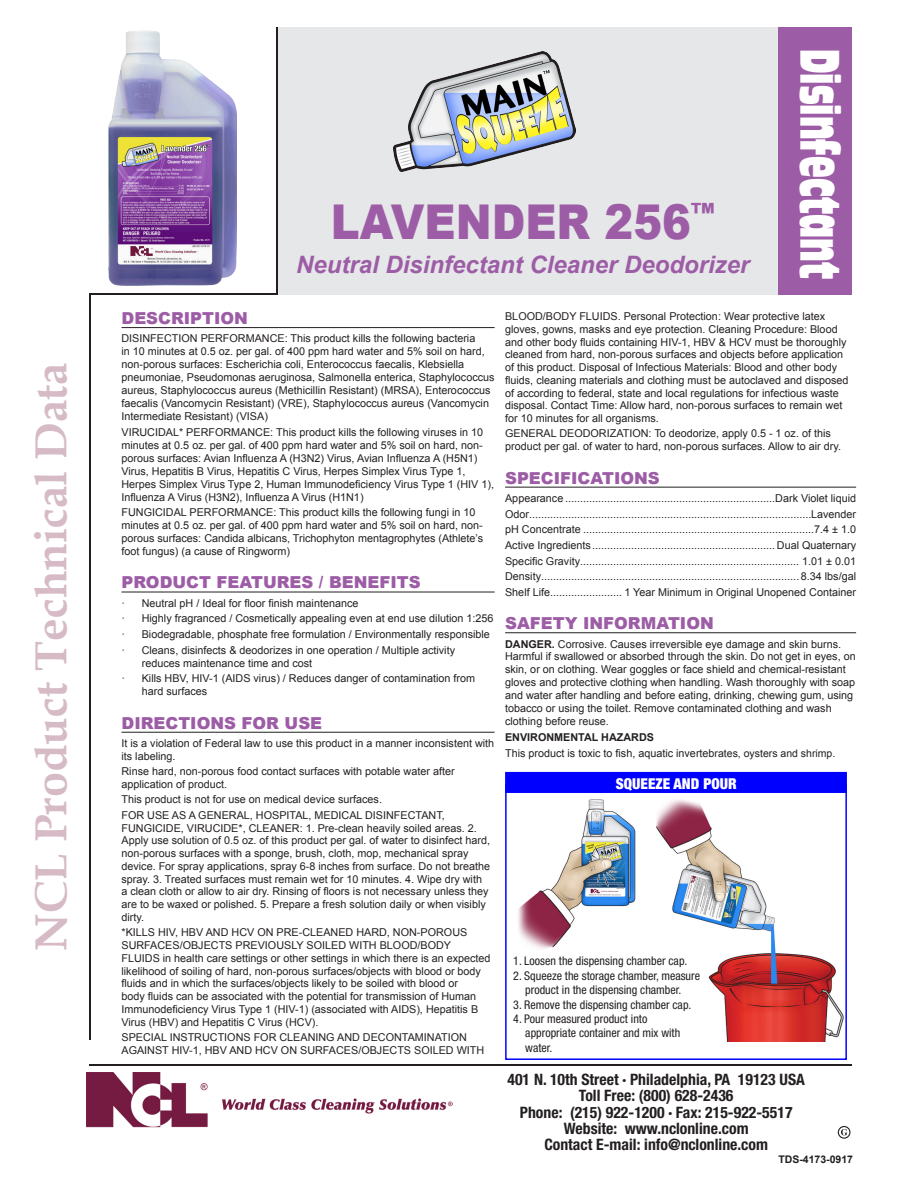
<style>
.page{position:relative;width:918px;height:1188px;background:#fff}
.page>*{position:absolute;margin:0;border:0;box-sizing:border-box;transform-origin:0 0}
.Body_Text{font:57.75px "Antique Oli Com";color:#fff;scale:.57 1}
.Product_Subtitle{font:900 48px "Arial";color:#9d5da6;scale:.9 1}
.Body_Text-2{font:700 45px "Book Antiqua";color:#d6bbc6}
.Product_Subtitle-2{font:italic 700 24px "Arial";color:#9d5da6}
.Section_Heading_Tiny{font:900 16.5px "Arial";color:#9d5da6}
.t1{font:700 condensed 15.75px "Helvetica Neue LT Std";color:#231f20}
.MSDS_-_Subtitle{font:900 condensed 15px "Helvetica Neue LT Std";color:#fff}
.MSDS_-_Subtitle-2{font:condensed 12px/14.4px "Helvetica Neue LT Std";color:#231f20;text-align:center}
.Body_Text_Small{font:10.8px/12.8px "Arial";color:#231f20}
.Specifications_Small{font:10.8px "Arial";color:#231f20}
.Bullet_Text_Small{font:10.8px/12.9px "Arial";color:#231f20}
.Body_Text_Small-2{font:700 10.8px "Arial";color:#231f20}
.Code_No{font:700 10.5px "Arial";color:#231f20}
.s1{font-weight:700}
.s2{font-size:10.5px}
</style>
<div class="page">
<div style="left:778px;top:27px;width:74px;height:268px;background:#9d5da6"></div>
<hr style="left:277px;top:27px;width:1px;height:268px;background:#231f20">
<hr style="left:89px;top:293px;width:2px;height:746px;background:#231f20">
<hr style="left:89px;top:293px;width:189px;height:2px;background:#231f20">
<div style="left:278px;top:27px;width:500px;height:268px;background:#e6e7e9"></div>
<hr style="left:89px;top:1064px;width:763px;height:1px;background:#231f20">
<img style="left:86px;top:1072px;width:367px;height:56px">
<hr style="left:122px;top:327px;width:373px;height:1px;background:#231f20">
<hr style="left:122px;top:592px;width:373px;height:1px;background:#231f20">
<hr style="left:122px;top:732px;width:373px;height:1px;background:#231f20">
<hr style="left:505px;top:487px;width:351px;height:1px;background:#231f20">
<hr style="left:505px;top:632px;width:351px;height:1px;background:#231f20">
<img style="left:393px;top:51px;width:182px;height:121px">
<img style="left:657px;top:799px;width:187px;height:243px">
<div style="left:505px;top:772px;width:342px;height:21px;background:#00f"></div>
<div style="left:505px;top:784px;width:342px;height:276px;border:2px solid #00f"></div>
<img style="left:518px;top:799px;width:118px;height:150px">
<svg style="left:841px;top:1129px;width:6px;height:6px"></svg>
<div style="left:838px;top:1126px;width:13px;height:13px;border:1px solid #231f20;border-radius:50%"></div>
<img style="left:109px;top:30px;width:127px;height:256px">
<p class="Body_Text-2" style="left:20px;top:951px;width:590px;rotate:-90deg">NCL Product Technical Data</p>
<p class="Product_Subtitle" style="left:331px;top:187px;width:428px">LAVENDER 256<sup>™</sup></p>
<p class="Product_Subtitle-2" style="left:296px;top:249px;width:455px">Neutral Disinfectant Cleaner Deodorizer</p>
<p class="Body_Text" style="left:852px;top:49px;width:406px;rotate:90deg">Disinfectant</p>
<p class="Section_Heading_Tiny" style="left:122px;top:306px;width:128px">DESCRIPTION</p>
<p class="Body_Text_Small" style="left:122px;top:332px;width:375px">DISINFECTION PERFORMANCE: This product kills the following bacteria<br>in 10 minutes at 0.5 oz. per gal. of 400 ppm hard water and 5% soil on hard, non-porous surfaces: Escherichia coli, Enterococcus faecalis, Klebsiella pneumoniae, Pseudomonas aeruginosa, Salmonella enterica, Staphylococcus aureus, Staphylococcus aureus (Methicillin Resistant) (MRSA), Enterococcus faecalis (Vancomycin Resistant) (VRE), Staphylococcus aureus (Vancomycin Intermediate Resistant) (VISA)</p>
<p class="Body_Text_Small" style="left:122px;top:426px;width:374px">VIRUCIDAL* PERFORMANCE: This product kills the following viruses in 10 minutes at 0.5 oz. per gal. of 400 ppm hard water and 5% soil on hard, non&shy;porous surfaces: Avian Influenza A (H3N2) Virus, Avian Influenza A (H5N1)<br>Virus, Hepatitis B Virus, Hepatitis C Virus, Herpes Simplex Virus Type 1, Herpes Simplex Virus Type 2, Human Immunodeficiency Virus Type 1 (HIV 1), Influenza A Virus (H3N2), Influenza A Virus (H1N1)</p>
<p class="Body_Text_Small" style="left:122px;top:506px;width:363px">FUNGICIDAL PERFORMANCE: This product kills the following fungi in 10 minutes at 0.5 oz. per gal. of 400 ppm hard water and 5% soil on hard, non&shy;porous surfaces: Candida albicans, Trichophyton mentagrophytes (Athlete’s foot fungus) (a cause of Ringworm)</p>
<p class="Section_Heading_Tiny" style="left:122px;top:571px;width:301px">PRODUCT FEATURES / BENEFITS</p>
<p class="Bullet_Text_Small" style="left:122px;top:597px;width:238px">· Neutral pH / Ideal for floor finish maintenance</p>
<p class="Bullet_Text_Small" style="left:122px;top:612px;width:374px">· Highly fragranced / Cosmetically appealing even at end use dilution 1:256</p>
<p class="Bullet_Text_Small" style="left:122px;top:628px;width:370px">· Biodegradable, phosphate free formulation / Environmentally responsible</p>
<p class="Bullet_Text_Small" style="left:142px;top:644px;width:315px;text-indent:-20px">· Cleans, disinfects &amp; deodorizes in one operation / Multiple activity reduces maintenance time and cost</p>
<p class="Bullet_Text_Small" style="left:142px;top:672px;width:335px;text-indent:-20px">· Kills HBV, HIV-1 (AIDS virus) / Reduces danger of contamination from hard surfaces</p>
<p class="Section_Heading_Tiny" style="left:122px;top:711px;width:202px">DIRECTIONS FOR USE</p>
<p class="Body_Text_Small" style="left:122px;top:737px;width:374px">It is a violation of Federal law to use this product in a manner inconsistent with its labeling.</p>
<p class="Body_Text_Small" style="left:122px;top:765px;width:335px">Rinse hard, non-porous food contact surfaces with potable water after application of product.</p>
<p class="Body_Text_Small" style="left:122px;top:793px;width:262px">This product is not for use on medical device surfaces.</p>
<p class="Body_Text_Small" style="left:122px;top:809px;width:370px">FOR USE AS A GENERAL, HOSPITAL, MEDICAL DISINFECTANT, FUNGICIDE, VIRUCIDE*, CLEANER: 1. Pre-clean heavily soiled areas. 2.<br>Apply use solution of 0.5 oz. of this product per gal. of water to disinfect hard, non-porous surfaces with a sponge, brush, cloth, mop, mechanical spray device. For spray applications, spray 6-8 inches from surface. Do not breathe spray. 3. Treated surfaces must remain wet for 10 minutes. 4. Wipe dry with a clean cloth or allow to air dry. Rinsing of floors is not necessary unless they are to be waxed or polished. 5. Prepare a fresh solution daily or when visibly dirty.</p>
<p class="Body_Text_Small" style="left:122px;top:926px;width:371px">*KILLS HIV, HBV AND HCV ON PRE-CLEANED HARD, NON-POROUS SURFACES/OBJECTS PREVIOUSLY SOILED WITH BLOOD/BODY FLUIDS in health care settings or other settings in which there is an expected likelihood of soiling of hard, non-porous surfaces/objects with blood or body fluids and in which the surfaces/objects likely to be soiled with blood or<br>body fluids can be associated with the potential for transmission of Human Immunodeficiency Virus Type 1 (HIV-1) (associated with AIDS), Hepatitis B Virus (HBV) and Hepatitis C Virus (HCV).</p>
<p class="Body_Text_Small" style="left:122px;top:1031px;width:364px">SPECIAL INSTRUCTIONS FOR CLEANING AND DECONTAMINATION<br>AGAINST HIV-1, HBV AND HCV ON SURFACES/OBJECTS SOILED WITH</p>
<p class="Body_Text_Small" style="left:505px;top:310px;width:345px">BLOOD/BODY FLUIDS. Personal Protection: Wear protective latex gloves, gowns, masks and eye protection. Cleaning Procedure: Blood and other body fluids containing HIV-1, HBV &amp; HCV must be thoroughly cleaned from hard, non-porous surfaces and objects before application of this product. Disposal of Infectious Materials: Blood and other body fluids, cleaning materials and clothing must be autoclaved and disposed of according to federal, state and local regulations for infectious waste disposal. Contact Time: Allow hard, non-porous surfaces to remain wet for 10 minutes for all organisms.</p>
<p class="Body_Text_Small" style="left:505px;top:427px;width:337px">GENERAL DEODORIZATION: To deodorize, apply 0.5 - 1 oz. of this product per gal. of water to hard, non-porous surfaces. Allow to air dry.</p>
<p class="Section_Heading_Tiny" style="left:505px;top:466px;width:156px">SPECIFICATIONS</p>
<p class="Specifications_Small" style="left:505px;top:491px;width:352px">Appearance ......................................................................Dark Violet liquid</p>
<p class="Specifications_Small" style="left:505px;top:507px;width:352px">Odor..............................................................................................Lavender</p>
<p class="Specifications_Small" style="left:505px;top:522px;width:353px">pH Concentrate .............................................................................7.4 ± 1.0</p>
<p class="Specifications_Small" style="left:505px;top:538px;width:352px">Active Ingredients............................................................. Dual Quaternary</p>
<p class="Specifications_Small" style="left:505px;top:554px;width:353px">Specific Gravity......................................................................... 1.01 ± 0.01</p>
<p class="Specifications_Small" style="left:505px;top:569px;width:352px">Density...................................................................................... 8.34 lbs/gal</p>
<p class="Specifications_Small" style="left:505px;top:585px;width:352px">Shelf Life........................ 1 Year Minimum in Original Unopened Container</p>
<p class="Section_Heading_Tiny" style="left:505px;top:611px;width:210px">SAFETY INFORMATION</p>
<p class="Body_Text_Small" style="left:505px;top:637px;width:352px"><span class="s1">DANGER.</span> Corrosive. Causes irreversible eye damage and skin burns.<br>Harmful if swallowed or absorbed through the skin. Do not get in eyes, on skin, or on clothing. Wear goggles or face shield and chemical-resistant gloves and protective clothing when handling. Wash thoroughly with soap and water after handling and before eating, drinking, chewing gum, using tobacco or using the toilet. Remove contaminated clothing and wash clothing before reuse.</p>
<p class="Body_Text_Small-2" style="left:505px;top:730px;width:150px">ENVIRONMENTAL HAZARDS</p>
<p class="Body_Text_Small" style="left:505px;top:747px;width:332px">This product is toxic to fish, aquatic inverteb<span class="s2">rates, oysters and shrimp.</span></p>
<p class="MSDS_-_Subtitle" style="left:616px;top:774px;width:122px">SQUEEZE AND POUR</p>
<p class="MSDS_-_Subtitle-2" style="left:513px;top:954px;width:176px">1. Loosen the dispensing chamber cap.</p>
<p class="MSDS_-_Subtitle-2" style="left:513px;top:968px;width:188px">2. Squeeze the storage chamber, measure product in the dispensing chamber.</p>
<p class="MSDS_-_Subtitle-2" style="left:513px;top:997px;width:180px">3. Remove the dispensing chamber cap.</p>
<p class="MSDS_-_Subtitle-2" style="left:525px;top:1012px;width:157px;text-align:left;text-indent:-12px">4. Pour measured product into appropriate container and mix with water.</p>
<p class="t1" style="left:508px;top:1070px;width:299px">401 N. 10th Street · Philadelphia, PA 19123 USA</p>
<p class="t1" style="left:579px;top:1086px;width:156px">Toll Free: (800) 628-2436</p>
<p class="t1" style="left:520px;top:1102px;width:274px">Phone: (215) 922-1200 · Fax: 215-922-5517</p>
<p class="t1" style="left:564px;top:1119px;width:186px">Website: www.nclonline.com</p>
<p class="t1" style="left:544px;top:1135px;width:225px">Contact E-mail: info@nclonline.com</p>
<p class="Code_No" style="left:778px;top:1152px;width:76px">TDS-4173-0917</p>
</div>
